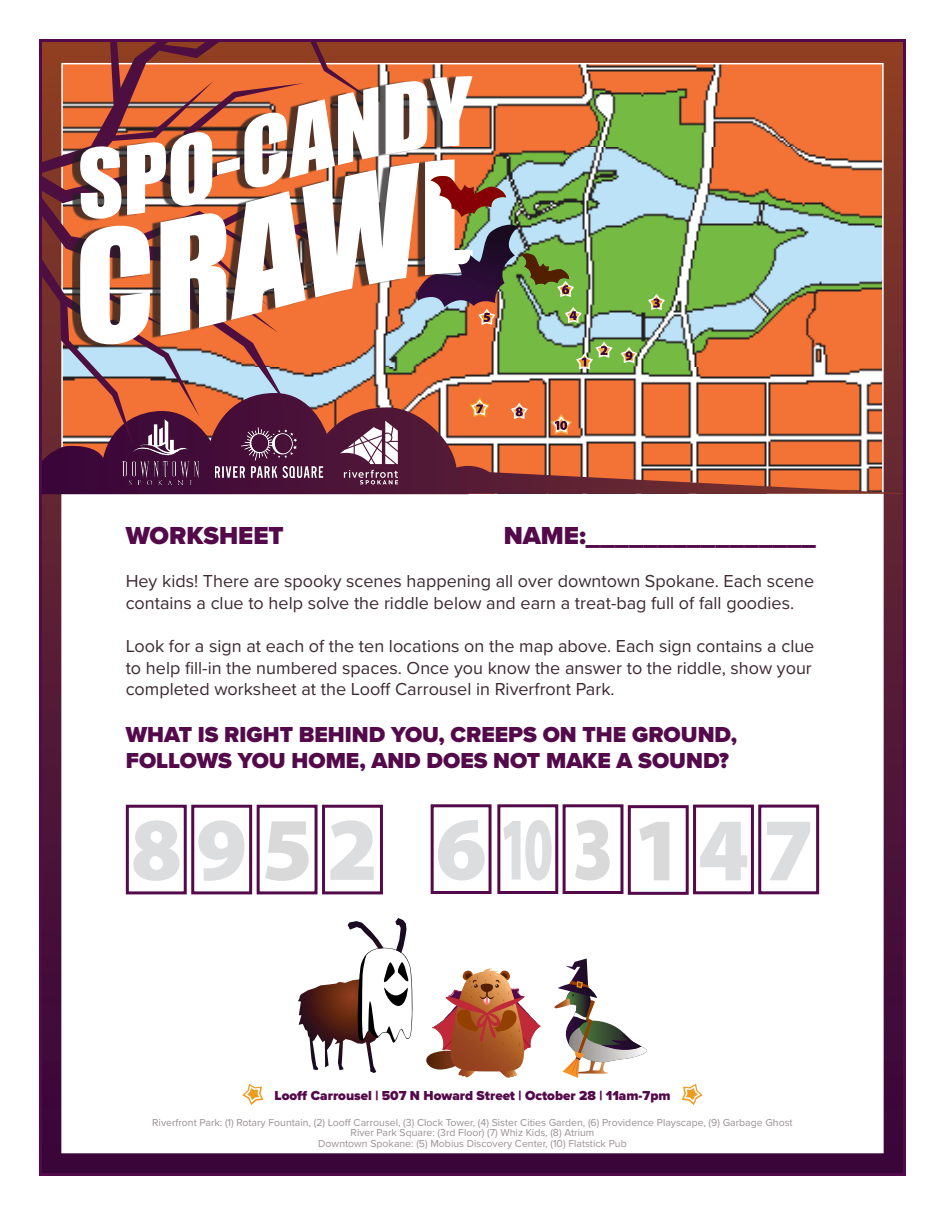
<style>
.page{position:relative;width:945px;height:1215px;background:#fff}
.page>*{position:absolute;margin:0;border:0;box-sizing:border-box;transform-origin:0 0}
.t1{font:900 90px "Myriad Pro";letter-spacing:.15em;color:#dcdddf}
.t2{font:900 25.5px "Proxima Nova";color:#540a4a}
.t3{font:900 22.5px "Proxima Nova";color:#540a4a}
.t4{font:18px/21.6px "Proxima Nova";color:#3d2933}
.t5{font:900 13.5px "Proxima Nova";color:#540a4a}
.t6{font:10.5px "Proxima Nova";color:#9a9095}
.s1{color:#d9d9d9}
</style>
<div class="page">
<div style="left:40px;top:40px;width:864px;height:1134px;background:linear-gradient(to bottom,#883d26,#33033d)"></div>
<div style="left:62px;top:64px;width:821px;height:1089px;background:#fff"></div>
<img style="left:405px;top:66px;width:476px;height:327px">
<svg style="left:43px;top:393px;width:859px;height:101px;background:#ad5945"></svg>
<svg style="left:43px;top:43px;width:362px;height:406px;background:#a55e50"></svg>
<div style="left:72px;top:77px;width:394px;height:270px;background:#231f20;opacity:.75"></div>
<svg style="left:426px;top:968px;width:115px;height:110px"></svg>
<svg style="left:298px;top:918px;width:115px;height:155px"></svg>
<svg style="left:554px;top:958px;width:93px;height:120px"></svg>
<svg style="left:340px;top:421px;width:58px;height:63px"></svg>
<img style="left:215px;top:427px;width:108px;height:51px">
<img style="left:122px;top:420px;width:77px;height:64px">
<svg style="left:549px;top:413px;width:24px;height:23px"></svg>
<svg style="left:510px;top:402px;width:19px;height:18px"></svg>
<svg style="left:468px;top:396px;width:24px;height:22px"></svg>
<svg style="left:647px;top:293px;width:19px;height:18px"></svg>
<svg style="left:80px;top:76px;width:559px;height:294px"></svg>
<svg style="left:242px;top:1083px;width:22px;height:22px"></svg>
<svg style="left:681px;top:1083px;width:22px;height:22px"></svg>
<div style="left:126px;top:805px;width:61px;height:89px;border:3px solid #540a4a"></div>
<div style="left:191px;top:805px;width:61px;height:89px;border:3px solid #540a4a"></div>
<div style="left:257px;top:805px;width:61px;height:89px;border:3px solid #540a4a"></div>
<div style="left:322px;top:805px;width:61px;height:89px;border:3px solid #540a4a"></div>
<div style="left:563px;top:804px;width:60px;height:90px;border:3px solid #540a4a"></div>
<div style="left:431px;top:804px;width:61px;height:90px;border:3px solid #540a4a"></div>
<div style="left:758px;top:805px;width:61px;height:89px;border:3px solid #540a4a"></div>
<div style="left:693px;top:805px;width:61px;height:89px;border:3px solid #540a4a"></div>
<div style="left:497px;top:804px;width:61px;height:90px;border:3px solid #540a4a"></div>
<div style="left:628px;top:805px;width:61px;height:90px;border:3px solid #540a4a"></div>
<p class="t2" style="left:126px;top:517px;width:160px">WORKSHEET</p>
<p class="t2" style="left:504px;top:517px;width:314px">NAME:________________</p>
<p class="t4" style="left:126px;top:570px;width:690px">Hey kids! There are spooky scenes happening all over downtown Spokane. Each scene contains a clue to help solve the riddle below and earn a treat-bag full of fall goodies.</p>
<p class="t4" style="left:126px;top:634px;width:690px">Look for a sign at each of the ten locations on the map above. Each sign contains a clue to help fill-in the numbered spaces. Once you know the answer to the riddle, show your completed worksheet at the Looff Carrousel in Riverfront Park.</p>
<p class="t3" style="left:126px;top:718px;width:613px">WHAT IS RIGHT BEHIND YOU, CREEPS ON THE GROUND,</p>
<p class="t3" style="left:126px;top:744px;width:605px">FOLLOWS YOU HOME, AND DOES NOT MAKE A SOUND?</p>
<p class="t1" style="left:131px;top:789px;width:249px">89<span class="s1">5</span>2</p>
<p class="t1" style="left:435px;top:789px;width:381px">610 <span class="s1">3 1</span>47</p>
<p class="t5" style="left:275px;top:1086px;width:397px">Looff Carrousel | 507 N Howard Street | October 28 | 11am-7pm</p>
<p class="t6" style="left:152px;top:1114px;width:642px">Riverfront Park: (1) Rotary Fountain, (2) Looff Carrousel, (3) Clock Tower, (4) Sister Cities Garden, (6) Providence Playscape, (9) Garbage Ghost</p>
<p class="t6" style="left:351px;top:1125px;width:245px">River Park Square: (3rd Floor) (7) Whiz Kids, (8) Atrium</p>
<p class="t6" style="left:318px;top:1135px;width:310px">Downtown Spokane: (5) Mobius Discovery Center, (10) Flatstick Pub</p>
</div>
